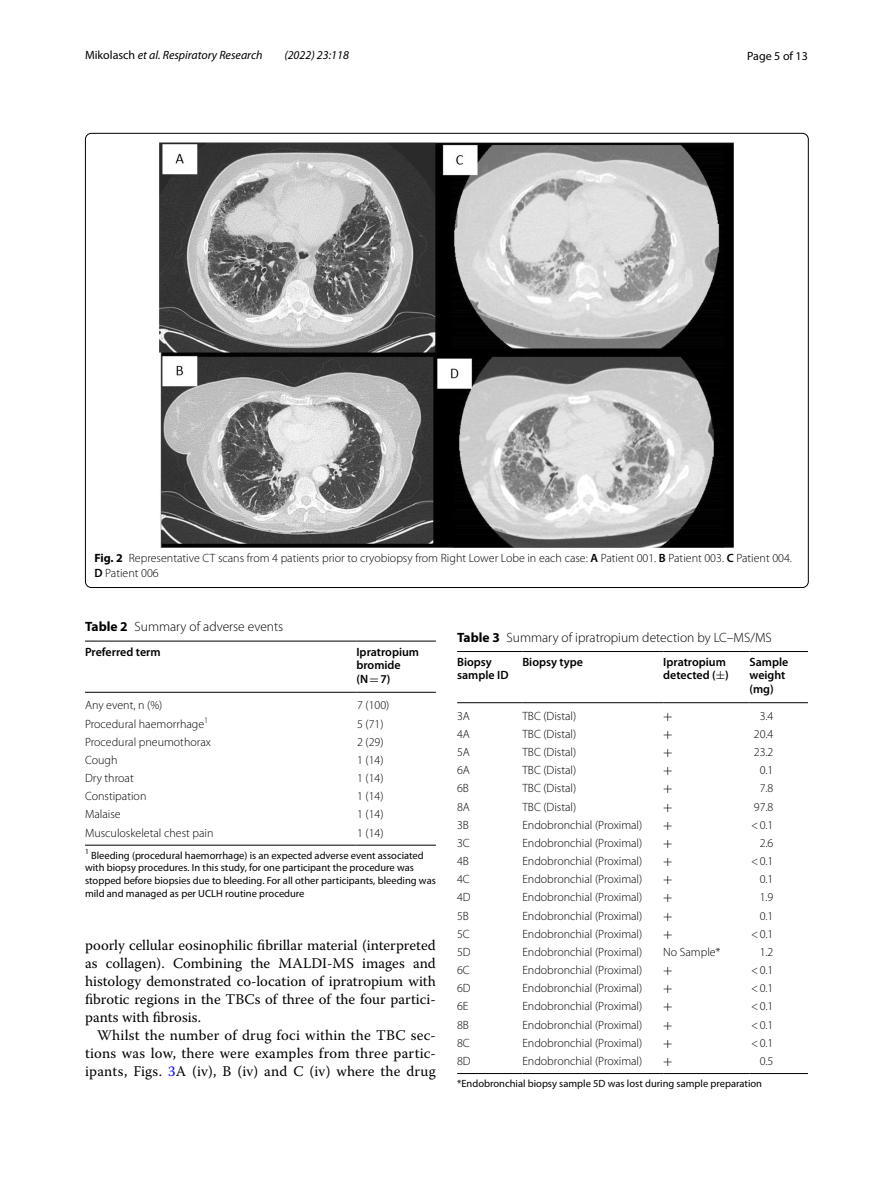
<style>
.page{position:relative;width:893px;height:1187px;background:#fff}
.page>*{position:absolute;margin:0;border:0;box-sizing:border-box;transform-origin:0 0}
.t1{font:14.7px/18px "Warnock Pro";letter-spacing:.01em;color:#000;text-align:justify}
.t2{font:300 13.5px "Myriad Pro";color:#000}
.t3{font:300 12px/15px "Myriad Pro";color:#000}
.t4{font:600 12px/13.5px "Myriad Pro";color:#000}
.t5{font:italic 12px "Myriad Pro";color:#000}
.t6{font:12px "MTSY";color:#000}
.t7{font:12px "Myriad Pro";color:#000}
.t8{font:10.5px/12.8px "Myriad Pro";color:#000}
.s1{font-style:normal}
.s2{font-weight:700}
.s3{font-weight:600}
.s4{font-family:"MTSY";font-weight:400}
.s5{color:#00f}
</style>
<div class="page">
<img style="left:160px;top:142px;width:574px;height:405px">
<hr style="left:85px;top:640px;width:271px;height:1px;background:#000">
<hr style="left:85px;top:692px;width:271px;height:1px;background:#000">
<hr style="left:356px;top:640px;width:80px;height:1px;background:#000">
<hr style="left:356px;top:692px;width:80px;height:1px;background:#000">
<hr style="left:85px;top:844px;width:271px;height:1px;background:#000">
<hr style="left:356px;top:844px;width:80px;height:1px;background:#000">
<hr style="left:457px;top:651px;width:65px;height:1px;background:#000">
<hr style="left:457px;top:702px;width:65px;height:1px;background:#000">
<hr style="left:522px;top:651px;width:141px;height:1px;background:#000">
<hr style="left:522px;top:702px;width:141px;height:1px;background:#000">
<hr style="left:663px;top:651px;width:86px;height:1px;background:#000">
<hr style="left:663px;top:702px;width:86px;height:1px;background:#000">
<hr style="left:749px;top:651px;width:59px;height:1px;background:#000">
<hr style="left:749px;top:702px;width:59px;height:1px;background:#000">
<hr style="left:457px;top:1073px;width:65px;height:1px;background:#000">
<hr style="left:522px;top:1073px;width:141px;height:1px;background:#000">
<hr style="left:663px;top:1073px;width:86px;height:1px;background:#000">
<hr style="left:749px;top:1073px;width:59px;height:1px;background:#000">
<p class="t5" style="left:85px;top:48px;width:179px"><span class="s1">Mikolasch</span> et al. Respiratory Research</p>
<p class="t5" style="left:284px;top:48px;width:66px">(2022) 23:118</p>
<p class="t7" style="left:747px;top:48px;width:62px">Page 5 of 13</p>
<p class="t3" style="left:94px;top:551px;width:699px"><span class="s2">Fig. 2</span> Representative CT scans from 4 patients prior to cryobiopsy from Right Lower Lobe in each case: <span class="s3">A</span> Patient 001. <span class="s3">B</span> Patient 003. <span class="s3">C</span> Patient 004.<br><span class="s3">D</span> Patient 006</p>
<p class="t2" style="left:85px;top:619px;width:200px"><span class="s2">Table 2</span> Summary of adverse events</p>
<p class="t4" style="left:85px;top:644px;width:77px">Preferred term</p>
<p class="t4" style="left:356px;top:644px;width:64px">Ipratropium bromide (N<span class="s4">=</span>7)</p>
<p class="t3" style="left:85px;top:698px;width:79px">Any event, n (%)</p>
<p class="t3" style="left:357px;top:698px;width:34px">7 (100)</p>
<p class="t3" style="left:85px;top:716px;width:125px">Procedural haemorrhage<sup>1</sup></p>
<p class="t3" style="left:357px;top:716px;width:28px">5 (71)</p>
<p class="t3" style="left:85px;top:734px;width:127px">Procedural pneumothorax</p>
<p class="t3" style="left:357px;top:734px;width:28px">2 (29)</p>
<p class="t3" style="left:85px;top:752px;width:34px">Cough</p>
<p class="t3" style="left:357px;top:752px;width:28px">1 (14)</p>
<p class="t3" style="left:85px;top:770px;width:50px">Dry throat</p>
<p class="t3" style="left:357px;top:770px;width:28px">1 (14)</p>
<p class="t3" style="left:85px;top:788px;width:63px">Constipation</p>
<p class="t3" style="left:357px;top:788px;width:28px">1 (14)</p>
<p class="t3" style="left:85px;top:807px;width:37px">Malaise</p>
<p class="t3" style="left:357px;top:807px;width:28px">1 (14)</p>
<p class="t3" style="left:85px;top:825px;width:130px">Musculoskeletal chest pain</p>
<p class="t3" style="left:357px;top:825px;width:28px">1 (14)</p>
<p class="t8" style="left:85px;top:848px;width:352px"><sup>1</sup> Bleeding (procedural haemorrhage) is an expected adverse event associated with biopsy procedures. In this study, for one participant the procedure was stopped before biopsies due to bleeding. For all other participants, bleeding was mild and managed as per UCLH routine procedure</p>
<p class="t1" style="left:85px;top:935px;width:352px">poorly cellular eosinophilic fibrillar material (interpreted as collagen). Combining the MALDI-MS images and histology demonstrated co-location of ipratropium with fibrotic regions in the TBCs of three of the four partici&shy;pants with fibrosis.</p>
<p class="t1" style="left:85px;top:1025px;width:352px;text-indent:12px">Whilst the number of drug foci within the TBC sec&shy;tions was low, there were examples from three partic&shy;ipants, Figs. <span class="s5">3</span>A (iv), B (iv) and C (iv) where the drug</p>
<p class="t2" style="left:457px;top:629px;width:316px"><span class="s2">Table 3</span> Summary of ipratropium detection by LC–MS/MS</p>
<p class="t4" style="left:457px;top:654px;width:53px">Biopsy sample ID</p>
<p class="t4" style="left:522px;top:654px;width:62px">Biopsy type</p>
<p class="t4" style="left:663px;top:654px;width:67px">Ipratropium detected (<span class="s4">±</span>)</p>
<p class="t4" style="left:749px;top:654px;width:40px">Sample weight (mg)</p>
<p class="t3" style="left:457px;top:708px;width:14px">3A</p>
<p class="t3" style="left:522px;top:708px;width:55px">TBC (Distal)</p>
<p class="t6" style="left:663px;top:708px;width:11px">+</p>
<p class="t3" style="left:760px;top:708px;width:15px">3.4</p>
<p class="t3" style="left:457px;top:726px;width:14px">4A</p>
<p class="t3" style="left:522px;top:726px;width:55px">TBC (Distal)</p>
<p class="t6" style="left:663px;top:726px;width:11px">+</p>
<p class="t3" style="left:754px;top:726px;width:21px">20.4</p>
<p class="t3" style="left:457px;top:744px;width:14px">5A</p>
<p class="t3" style="left:522px;top:744px;width:55px">TBC (Distal)</p>
<p class="t6" style="left:663px;top:745px;width:11px">+</p>
<p class="t3" style="left:754px;top:744px;width:21px">23.2</p>
<p class="t3" style="left:457px;top:763px;width:14px">6A</p>
<p class="t3" style="left:522px;top:763px;width:55px">TBC (Distal)</p>
<p class="t6" style="left:663px;top:763px;width:11px">+</p>
<p class="t3" style="left:760px;top:763px;width:15px">0.1</p>
<p class="t3" style="left:457px;top:781px;width:13px">6B</p>
<p class="t3" style="left:522px;top:781px;width:55px">TBC (Distal)</p>
<p class="t6" style="left:663px;top:781px;width:11px">+</p>
<p class="t3" style="left:760px;top:781px;width:15px">7.8</p>
<p class="t3" style="left:457px;top:799px;width:14px">8A</p>
<p class="t3" style="left:522px;top:799px;width:55px">TBC (Distal)</p>
<p class="t6" style="left:663px;top:799px;width:11px">+</p>
<p class="t3" style="left:754px;top:799px;width:21px">97.8</p>
<p class="t3" style="left:457px;top:817px;width:13px">3B</p>
<p class="t3" style="left:522px;top:817px;width:121px">Endobronchial (Proximal)</p>
<p class="t6" style="left:663px;top:817px;width:11px">+</p>
<p class="t3" style="left:751px;top:817px;width:24px">&lt;0.1</p>
<p class="t3" style="left:457px;top:835px;width:14px">3C</p>
<p class="t3" style="left:522px;top:835px;width:121px">Endobronchial (Proximal)</p>
<p class="t6" style="left:663px;top:835px;width:11px">+</p>
<p class="t3" style="left:760px;top:835px;width:15px">2.6</p>
<p class="t3" style="left:457px;top:853px;width:13px">4B</p>
<p class="t3" style="left:522px;top:853px;width:121px">Endobronchial (Proximal)</p>
<p class="t6" style="left:663px;top:853px;width:11px">+</p>
<p class="t3" style="left:751px;top:853px;width:24px">&lt;0.1</p>
<p class="t3" style="left:457px;top:871px;width:14px">4C</p>
<p class="t3" style="left:522px;top:871px;width:121px">Endobronchial (Proximal)</p>
<p class="t6" style="left:663px;top:872px;width:11px">+</p>
<p class="t3" style="left:760px;top:871px;width:15px">0.1</p>
<p class="t3" style="left:457px;top:890px;width:15px">4D</p>
<p class="t3" style="left:522px;top:890px;width:121px">Endobronchial (Proximal)</p>
<p class="t6" style="left:663px;top:890px;width:11px">+</p>
<p class="t3" style="left:760px;top:890px;width:15px">1.9</p>
<p class="t3" style="left:457px;top:908px;width:13px">5B</p>
<p class="t3" style="left:522px;top:908px;width:121px">Endobronchial (Proximal)</p>
<p class="t6" style="left:663px;top:908px;width:11px">+</p>
<p class="t3" style="left:760px;top:908px;width:15px">0.1</p>
<p class="t3" style="left:457px;top:926px;width:14px">5C</p>
<p class="t3" style="left:522px;top:926px;width:121px">Endobronchial (Proximal)</p>
<p class="t6" style="left:663px;top:926px;width:11px">+</p>
<p class="t3" style="left:751px;top:926px;width:24px">&lt;0.1</p>
<p class="t3" style="left:457px;top:944px;width:15px">5D</p>
<p class="t3" style="left:522px;top:944px;width:121px">Endobronchial (Proximal)</p>
<p class="t3" style="left:663px;top:944px;width:59px">No Sample*</p>
<p class="t3" style="left:760px;top:944px;width:15px">1.2</p>
<p class="t3" style="left:457px;top:962px;width:14px">6C</p>
<p class="t3" style="left:522px;top:962px;width:121px">Endobronchial (Proximal)</p>
<p class="t6" style="left:663px;top:962px;width:11px">+</p>
<p class="t3" style="left:751px;top:962px;width:24px">&lt;0.1</p>
<p class="t3" style="left:457px;top:980px;width:15px">6D</p>
<p class="t3" style="left:522px;top:980px;width:121px">Endobronchial (Proximal)</p>
<p class="t6" style="left:663px;top:980px;width:11px">+</p>
<p class="t3" style="left:751px;top:980px;width:24px">&lt;0.1</p>
<p class="t3" style="left:457px;top:998px;width:13px">6E</p>
<p class="t3" style="left:522px;top:998px;width:121px">Endobronchial (Proximal)</p>
<p class="t6" style="left:663px;top:999px;width:11px">+</p>
<p class="t3" style="left:751px;top:998px;width:24px">&lt;0.1</p>
<p class="t3" style="left:457px;top:1017px;width:13px">8B</p>
<p class="t3" style="left:522px;top:1017px;width:121px">Endobronchial (Proximal)</p>
<p class="t6" style="left:663px;top:1017px;width:11px">+</p>
<p class="t3" style="left:751px;top:1017px;width:24px">&lt;0.1</p>
<p class="t3" style="left:457px;top:1035px;width:14px">8C</p>
<p class="t3" style="left:522px;top:1035px;width:121px">Endobronchial (Proximal)</p>
<p class="t6" style="left:663px;top:1035px;width:11px">+</p>
<p class="t3" style="left:751px;top:1035px;width:24px">&lt;0.1</p>
<p class="t3" style="left:457px;top:1053px;width:15px">8D</p>
<p class="t3" style="left:522px;top:1053px;width:121px">Endobronchial (Proximal)</p>
<p class="t6" style="left:663px;top:1053px;width:11px">+</p>
<p class="t3" style="left:760px;top:1053px;width:15px">0.5</p>
<p class="t8" style="left:457px;top:1076px;width:306px">*Endobronchial biopsy sample 5D was lost during sample preparation</p>
</div>
